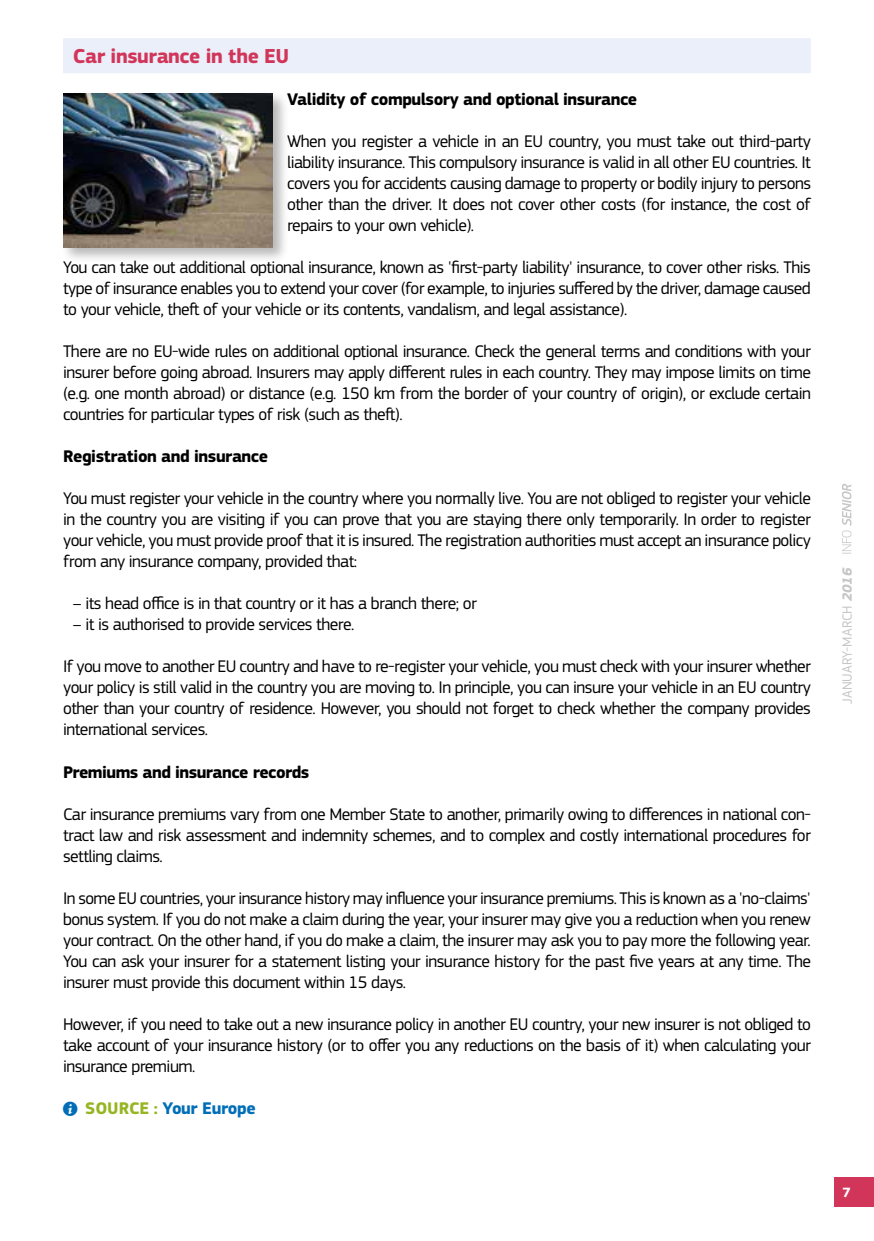
<style>
.page{position:relative;width:874px;height:1241px;background:#fff}
.page>*{position:absolute;margin:0;border:0;box-sizing:border-box;transform-origin:0 0}
.t1{font:700 21px "EC Square Sans Pro";letter-spacing:-.02em;color:#d1365a}
.t2{font:17.5px/21px "EC Square Sans Pro";letter-spacing:-.03em;color:#000;text-align:justify}
.t3{font:700 17.5px "EC Square Sans Pro";letter-spacing:-.025em;color:#000}
.t4{font:700 17.5px "EC Square Sans Pro";letter-spacing:-.02em;color:#006eb7}
.t5{font:14px "EC Square Sans Pro";color:#c6c6c6}
.t6{font:700 14px "EC Square Sans Pro";color:#fff}
.s1{font-family:"s Tmedia";font-weight:400}
.s2{color:#96b522}
.s3{font-weight:700;font-style:italic}
</style>
<div class="page">
<div style="left:833px;top:1176px;width:40px;height:30px;background:#d1365a"></div>
<svg style="left:842px;top:483px;width:9px;height:70px"></svg>
<div style="left:63px;top:38px;width:747px;height:35px;background:#ebeff9"></div>
<div style="left:61px;top:90px;width:227px;height:174px;background:#000;opacity:.29"></div>
<img style="left:64px;top:93px;width:208px;height:154px">
<p class="t1" style="left:73px;top:44px;width:218px">Car insurance in the EU</p>
<p class="t3" style="left:287px;top:89px;width:351px">Validity of compulsory and optional insurance</p>
<p class="t2" style="left:287px;top:131px;width:525px">When you register a vehicle in an EU country, you must take out third-party liability insurance. This compulsory insurance is valid in all other EU countries. It covers you for accidents causing damage to property or bodily injury to persons other than the driver. It does not cover other costs (for instance, the cost of repairs to your own vehicle).</p>
<p class="t2" style="left:63px;top:257px;width:749px">You can take out additional optional insurance, known as 'first-party liability' insurance, to cover other risks. This type of insurance enables you to extend your cover (for example, to injuries suffered by the driver, damage caused to your vehicle, theft of your vehicle or its contents, vandalism, and legal assistance).</p>
<p class="t2" style="left:63px;top:341px;width:749px">There are no EU-wide rules on additional optional insurance. Check the general terms and conditions with your insurer before going abroad. Insurers may apply different rules in each country. They may impose limits on time (e.g. one month abroad) or distance (e.g. 150 km from the border of your country of origin), or exclude certain countries for particular types of risk (such as theft).</p>
<p class="t3" style="left:63px;top:446px;width:206px">Registration and insurance</p>
<p class="t2" style="left:63px;top:488px;width:749px">You must register your vehicle in the country where you normally live. You are not obliged to register your vehicle in the country you are visiting if you can prove that you are staying there only temporarily. In order to register your vehicle, you must provide proof that it is insured. The registration authorities must accept an insurance policy from any insurance company, provided that:</p>
<p class="t2" style="left:73px;top:593px;width:405px">– its head office is in that country or it has a branch there; or</p>
<p class="t2" style="left:73px;top:614px;width:283px">– it is authorised to provide services there.</p>
<p class="t2" style="left:63px;top:656px;width:749px">If you move to another EU country and have to re-register your vehicle, you must check with your insurer whether your policy is still valid in the country you are moving to. In principle, you can insure your vehicle in an EU country other than your country of residence. However, you should not forget to check whether the company provides international services.</p>
<p class="t3" style="left:63px;top:761px;width:248px">Premiums and insurance records</p>
<p class="t2" style="left:63px;top:803px;width:749px">Car insurance premiums vary from one Member State to another, primarily owing to differences in national con&shy;tract law and risk assessment and indemnity schemes, and to complex and costly international procedures for settling claims.</p>
<p class="t2" style="left:63px;top:887px;width:749px">In some EU countries, your insurance history may influence your insurance premiums. This is known as a 'no-claims' bonus system. If you do not make a claim during the year, your insurer may give you a reduction when you renew your contract. On the other hand, if you do make a claim, the insurer may ask you to pay more the following year.<br>You can ask your insurer for a statement listing your insurance history for the past five years at any time. The insurer must provide this document within 15 days.</p>
<p class="t2" style="left:63px;top:1013px;width:749px">However, if you need to take out a new insurance policy in another EU country, your new insurer is not obliged to take account of your insurance history (or to offer you any reductions on the basis of it) when calculating your insurance premium.</p>
<p class="t4" style="left:63px;top:1097px;width:194px"><span class="s1">i</span> <span class="s2">SOURCE :</span> Your Europe</p>
<p class="t5" style="left:838px;top:703px;width:137px;rotate:-90deg">JANUARY-MARCH <span class="s3">2016</span></p>
<p class="t6" style="left:842px;top:1183px;width:10px">7</p>
</div>
